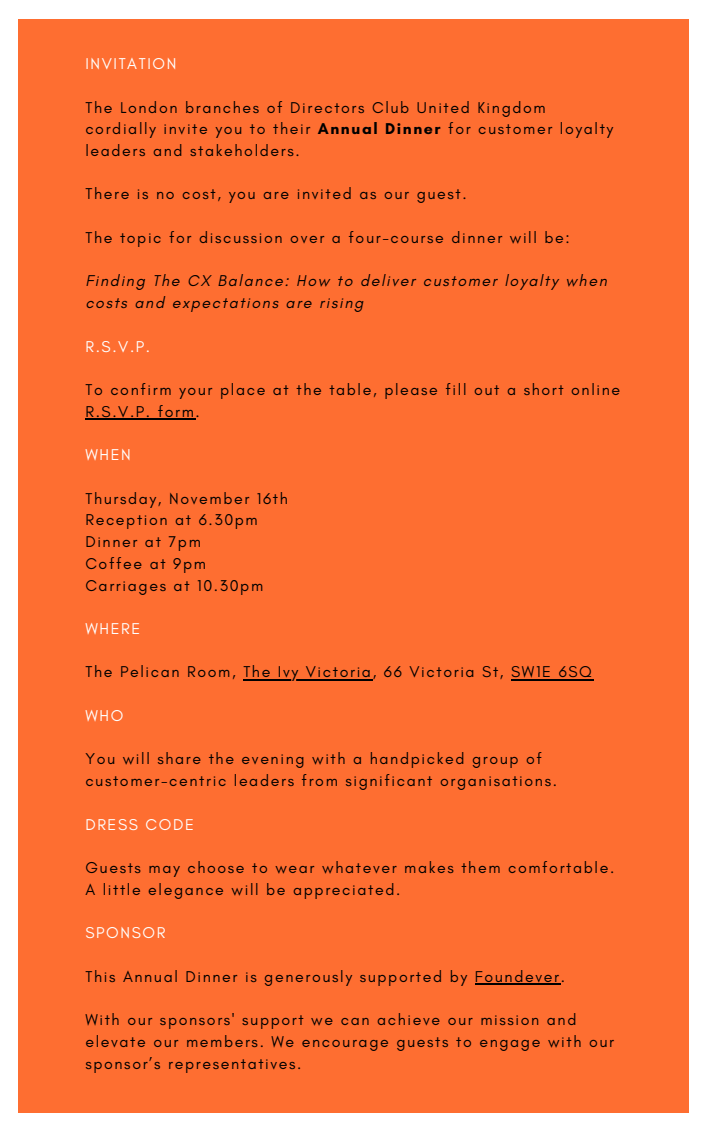
<style>
.page{position:relative;width:708px;height:1134px;background:#fff}
.page>*{position:absolute;margin:0;border:0;box-sizing:border-box;transform-origin:0 0}
.t1{font:16px/21.7px "Glacial Indifference";letter-spacing:.1em;color:#000}
.t2{font:italic 16px/21.7px "Glacial Indifference";letter-spacing:.1em;color:#000}
.t3{font:16px "Glacial Indifference";letter-spacing:.1em;color:#fff}
.s1{font-weight:700}
</style>
<div class="page">
<div style="left:19px;top:20px;width:670px;height:1093px;background:#fe6e31"></div>
<hr style="left:85px;top:418px;width:111px;height:2px;background:#000">
<hr style="left:243px;top:679px;width:130px;height:1px;background:#000">
<hr style="left:511px;top:679px;width:82px;height:1px;background:#000">
<hr style="left:475px;top:983px;width:86px;height:2px;background:#000">
<p class="t3" style="left:85px;top:54px;width:93px">INVITATION</p>
<p class="t1" style="left:85px;top:96px;width:529px">The London branches of Directors Club United Kingdom cordially invite you to their <span class="s1">Annual Dinner</span> for customer loyalty leaders and stakeholders.</p>
<p class="t1" style="left:85px;top:183px;width:383px">There is no cost, you are invited as our guest.</p>
<p class="t1" style="left:85px;top:226px;width:486px">The topic for discussion over a four-course dinner will be:</p>
<p class="t2" style="left:85px;top:270px;width:523px">Finding The CX Balance: How to deliver customer loyalty when costs and expectations are rising</p>
<p class="t3" style="left:85px;top:336px;width:66px">R.S.V.P.</p>
<p class="t1" style="left:85px;top:379px;width:536px">To confirm your place at the table, please fill out a short online<br>R.S.V.P. form.</p>
<p class="t3" style="left:85px;top:445px;width:47px">WHEN</p>
<p class="t1" style="left:85px;top:487px;width:204px">Thursday, November 16th<br>Reception at 6.30pm<br>Dinner at 7pm<br>Coffee at 9pm<br>Carriages at 10.30pm</p>
<p class="t3" style="left:85px;top:619px;width:56px">WHERE</p>
<p class="t1" style="left:85px;top:661px;width:508px">The Pelican Room, The Ivy Victoria, 66 Victoria St, SW1E 6SQ</p>
<p class="t3" style="left:85px;top:706px;width:39px">WHO</p>
<p class="t1" style="left:85px;top:748px;width:473px">You will share the evening with a handpicked group of customer-centric leaders from significant organisations.</p>
<p class="t3" style="left:85px;top:814px;width:110px">DRESS CODE</p>
<p class="t1" style="left:85px;top:857px;width:530px">Guests may choose to wear whatever makes them comfortable.<br>A little elegance will be appreciated.</p>
<p class="t3" style="left:85px;top:923px;width:82px">SPONSOR</p>
<p class="t1" style="left:85px;top:965px;width:481px">This Annual Dinner is generously supported by Foundever.</p>
<p class="t1" style="left:85px;top:1009px;width:530px">With our sponsors' support we can achieve our mission and elevate our members. We encourage guests to engage with our sponsor’s representatives.</p>
</div>
